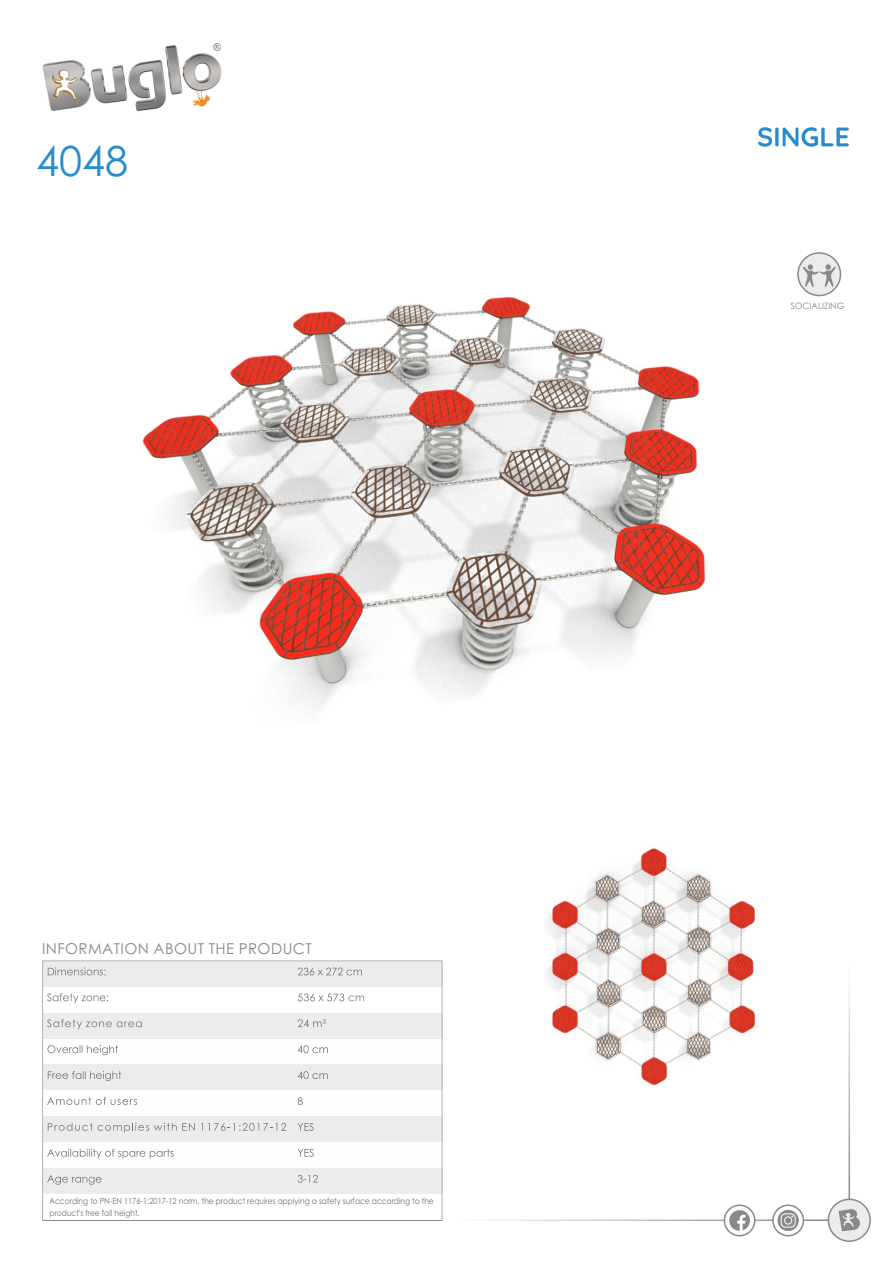
<style>
.page{position:relative;width:893px;height:1263px;background:#fff}
.page>*{position:absolute;margin:0;border:0;box-sizing:border-box;transform-origin:0 0}
.t1{font:41.4px "Century Gothic";color:#278ccc}
.t2{font:15px "Century Gothic";letter-spacing:.03em;color:#898989}
.t3{font:8.7px "Century Gothic";color:#898989}
.t4{font:8.4px/12.6px "Century Gothic";color:#727271;scale:.89 1}
</style>
<div class="page">
<img style="left:546px;top:848px;width:209px;height:238px">
<img style="left:142px;top:296px;width:564px;height:414px">
<hr style="left:456px;top:1219px;width:373px;height:2px;background:#898989">
<div style="left:828px;top:1198px;width:43px;height:44px;background:#ebecec;border:2px solid #898989;border-radius:50%"></div>
<svg style="left:839px;top:1209px;width:21px;height:22px"></svg>
<svg style="left:724px;top:1204px;width:31px;height:32px"></svg>
<svg style="left:729px;top:1210px;width:21px;height:21px"></svg>
<svg style="left:772px;top:1204px;width:32px;height:32px"></svg>
<svg style="left:778px;top:1210px;width:21px;height:21px"></svg>
<svg style="left:781px;top:1213px;width:15px;height:14px"></svg>
<hr style="left:848px;top:963px;width:2px;height:236px;background:#898989">
<div style="left:43px;top:961px;width:250px;height:26px;background:#ebecec"></div>
<svg style="left:48px;top:967px;width:58px;height:8px"></svg>
<div style="left:293px;top:961px;width:149px;height:26px;background:#ebecec"></div>
<svg style="left:298px;top:967px;width:64px;height:8px"></svg>
<svg style="left:47px;top:993px;width:61px;height:10px"></svg>
<svg style="left:298px;top:993px;width:66px;height:8px"></svg>
<div style="left:43px;top:1013px;width:250px;height:25px;background:#ebecec"></div>
<svg style="left:47px;top:1019px;width:95px;height:10px"></svg>
<div style="left:293px;top:1013px;width:149px;height:25px;background:#ebecec"></div>
<svg style="left:298px;top:1019px;width:28px;height:8px"></svg>
<svg style="left:47px;top:1045px;width:71px;height:10px"></svg>
<svg style="left:298px;top:1045px;width:30px;height:8px"></svg>
<div style="left:43px;top:1064px;width:250px;height:26px;background:#ebecec"></div>
<svg style="left:48px;top:1071px;width:73px;height:10px"></svg>
<div style="left:293px;top:1064px;width:149px;height:26px;background:#ebecec"></div>
<svg style="left:298px;top:1071px;width:30px;height:8px"></svg>
<svg style="left:47px;top:1097px;width:90px;height:8px"></svg>
<svg style="left:298px;top:1097px;width:5px;height:8px"></svg>
<div style="left:43px;top:1116px;width:250px;height:26px;background:#ebecec"></div>
<svg style="left:48px;top:1123px;width:147px;height:10px"></svg>
<svg style="left:201px;top:1123px;width:85px;height:8px"></svg>
<div style="left:293px;top:1116px;width:149px;height:26px;background:#ebecec"></div>
<svg style="left:298px;top:1123px;width:16px;height:8px"></svg>
<svg style="left:47px;top:1149px;width:127px;height:10px"></svg>
<svg style="left:298px;top:1149px;width:16px;height:8px"></svg>
<div style="left:43px;top:1168px;width:250px;height:26px;background:#ebecec"></div>
<svg style="left:47px;top:1175px;width:55px;height:10px"></svg>
<div style="left:293px;top:1168px;width:149px;height:26px;background:#ebecec"></div>
<svg style="left:298px;top:1175px;width:20px;height:8px"></svg>
<hr style="left:42px;top:961px;width:1px;height:259px;background:#b2b3b3">
<hr style="left:442px;top:961px;width:1px;height:259px;background:#b2b3b3">
<hr style="left:42px;top:1220px;width:400px;height:1px;background:#898989">
<hr style="left:42px;top:960px;width:400px;height:1px;background:#b2b3b3">
<img style="left:42px;top:43px;width:180px;height:68px">
<svg style="left:797px;top:252px;width:44px;height:44px"></svg>
<svg style="left:803px;top:264px;width:33px;height:23px"></svg>
<svg style="left:758px;top:127px;width:91px;height:20px"></svg>
<h1 class="t1" style="left:36px;top:145px;width:93px">4048</h1>
<h2 class="t2" style="left:42px;top:943px;width:271px">INFORMATION ABOUT THE PRODUCT</h2>
<p class="t4" style="left:50px;top:1195px;width:433px">According to PN-EN 1176-1:2017-12 norm, the product requires applying a safety surface according to the product's free fall height.</p>
<p class="t3" style="left:790px;top:302px;width:55px">SOCIALIZING</p>
</div>
